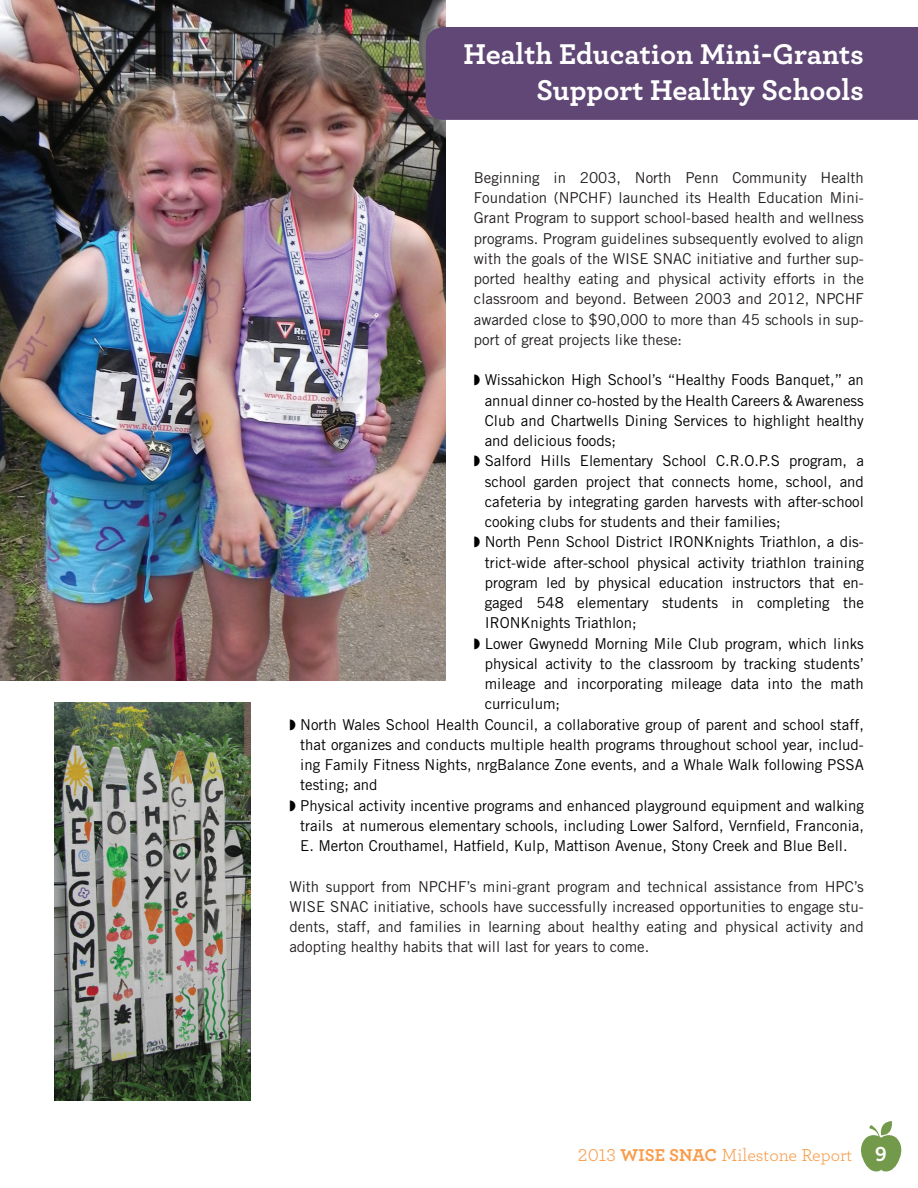
<style>
.page{position:relative;width:918px;height:1188px;background:#fff}
.page>*{position:absolute;margin:0;border:0;box-sizing:border-box;transform-origin:0 0}
.t1{font:700 30px/36px "Archer";color:#fff;text-align:right}
.t2{font:18px "Archer";color:#f89d4c}
.Paragraph_Text{font:15px/20.2px "Trade Gothic";color:#000;text-align:justify}
.Paragraph_Text-2{font:15px/20.2px "Trade Gothic";color:#231f20;text-align:justify}
.s1{font-weight:700}
.s2{font-family:"Trade Gothic Bold Two";font-size:19.5px;color:#fff}
</style>
<div class="page">
<svg style="left:861px;top:1121px;width:41px;height:51px"></svg>
<img style="left:0;top:0;width:446px;height:680px">
<div style="left:426px;top:27px;width:492px;height:93px;background:#604775"></div>
<img style="left:54px;top:703px;width:197px;height:397px">
<p class="t1" style="left:464px;top:34px;width:402px">Health Education Mini-Grants<br>Support Healthy Schools</p>
<p class="Paragraph_Text-2" style="left:474px;top:167px;width:392px">Beginning in 2003, North Penn Community Health Foundation (NPCHF) launched its Health Education Mini-Grant Program to support school-based health and wellness programs. Program guidelines subsequently evolved to align with the goals of the WISE SNAC initiative and further sup&shy;ported healthy eating and physical activity efforts in the classroom and beyond. Between 2003 and 2012, NPCHF awarded close to $90,000 to more than 45 schools in sup&shy;port of great projects like these:</p>
<p class="Paragraph_Text" style="left:485px;top:370px;width:381px">Wissahickon High School’s “Healthy Foods Banquet,” an annual dinner co-hosted by the Health Careers &amp; Awareness Club and Chartwells Dining Services to highlight healthy and delicious foods;</p>
<p class="Paragraph_Text" style="left:485px;top:451px;width:381px">Salford Hills Elementary School C.R.O.P.S program, a school garden project that connects home, school, and cafeteria by integrating garden harvests with after-school cooking clubs for students and their families;</p>
<p class="Paragraph_Text" style="left:485px;top:532px;width:381px">North Penn School District IRONKnights Triathlon, a dis&shy;trict-wide after-school physical activity triathlon training program led by physical education instructors that en&shy;gaged 548 elementary students in completing the IRONKnights Triathlon;</p>
<p class="Paragraph_Text" style="left:485px;top:633px;width:381px">Lower Gwynedd Morning Mile Club program, which links physical activity to the classroom by tracking students’ mileage and incorporating mileage data into the math curriculum;</p>
<p class="Paragraph_Text" style="left:300px;top:714px;width:565px">North Wales School Health Council, a collaborative group of parent and school staff, that organizes and conducts multiple health programs throughout school year, includ&shy;ing Family Fitness Nights, nrgBalance Zone events, and a Whale Walk following PSSA testing; and</p>
<p class="Paragraph_Text" style="left:300px;top:795px;width:565px">Physical activity incentive programs and enhanced playground equipment and walking trails at numerous elementary schools, including Lower Salford, Vernfield, Franconia, E. Merton Crouthamel, Hatfield, Kulp, Mattison Avenue, Stony Creek and Blue Bell.</p>
<p class="Paragraph_Text-2" style="left:289px;top:876px;width:576px">With support from NPCHF’s mini-grant program and technical assistance from HPC’s WISE SNAC initiative, schools have successfully increased opportunities to engage stu&shy;dents, staff, and families in learning about healthy eating and physical activity and adopting healthy habits that will last for years to come.</p>
<p class="t2" style="left:578px;top:1142px;width:311px">2013 <span class="s1">WISE SNAC</span> Milestone Report <span class="s2">9</span></p>
</div>
